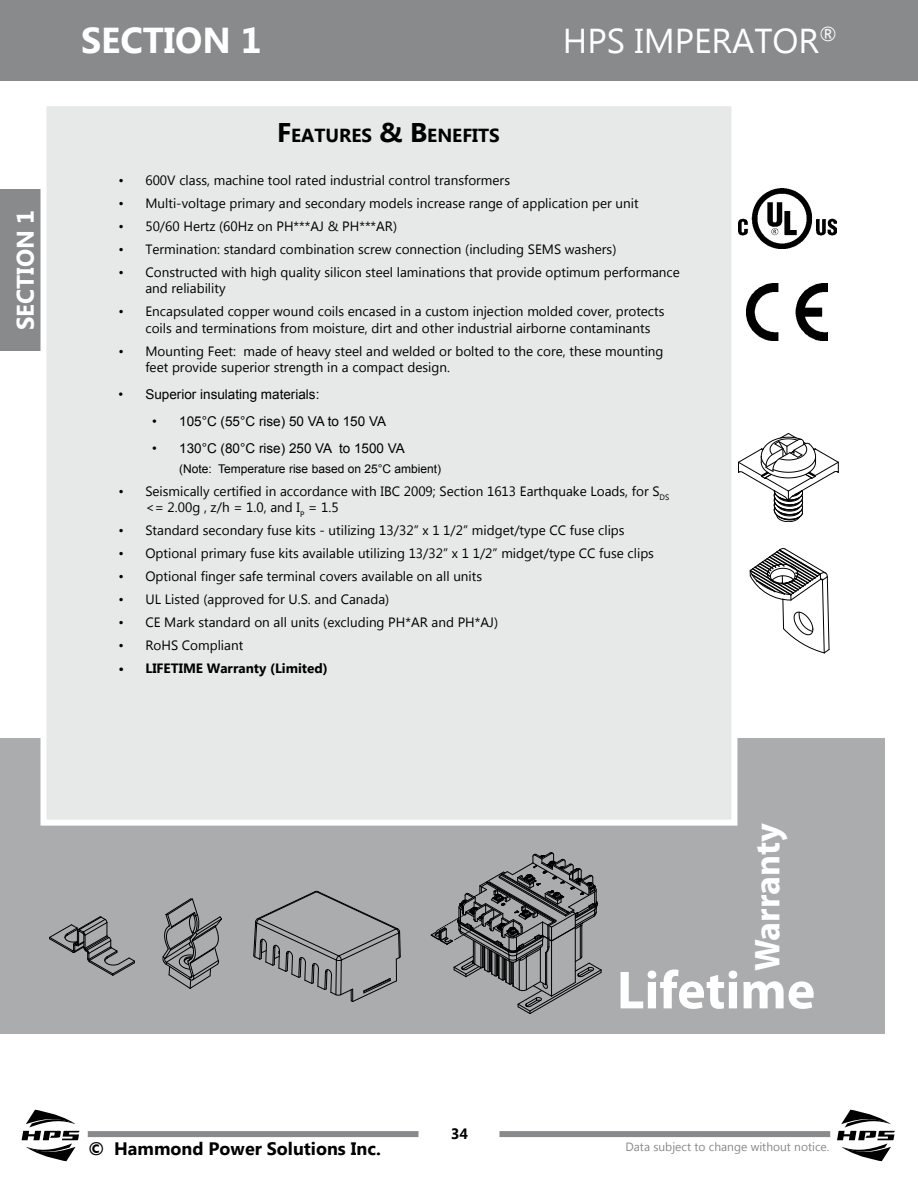
<style>
.page{position:relative;width:918px;height:1188px;background:#fff}
.page>*{position:absolute;margin:0;border:0;box-sizing:border-box;transform-origin:0 0}
.t1{font:700 54px "Myriad Pro";color:#fff}
.t2{font:700 36px "Microsoft New Tai Lue";color:#fff}
.t3{font:700 36px "Myriad Pro";color:#fff}
.t4{font:34.5px "Microsoft New Tai Lue";color:#fff}
.t5{font:700 24px "Microsoft New Tai Lue";color:#fff}
.t6{font:700 18.9px "Microsoft New Tai Lue";color:#000}
.t7{font:700 18px "Microsoft New Tai Lue";color:#000}
.t8{font:700 15px "Microsoft New Tai Lue";color:#000}
.t9{font:13.5px/16.2px "Microsoft New Tai Lue";color:#000}
.t10{font:13.5px "Arial";color:#000}
.t11{font:700 13.5px "Microsoft New Tai Lue";color:#000}
.t12{font:12px "Arial";color:#000}
.t13{font:12px "Microsoft New Tai Lue";color:#888a8c}
.s1{font-size:27px}
</style>
<div class="page">
<div style="left:0;top:0;width:918px;height:81px;background:#888a8c"></div>
<div style="left:0;top:189px;width:40px;height:162px;background:#888a8c"></div>
<svg style="left:22px;top:1110px;width:58px;height:51px"></svg>
<svg style="left:837px;top:1110px;width:58px;height:51px"></svg>
<div style="left:0;top:738px;width:885px;height:296px;background:#aaacae"></div>
<svg style="left:49px;top:917px;width:86px;height:59px"></svg>
<svg style="left:431px;top:852px;width:171px;height:162px"></svg>
<div style="left:40px;top:100px;width:697px;height:726px;background:#e7e8e8;border:6px solid #fff"></div>
<img style="left:739px;top:189px;width:98px;height:60px">
<img style="left:747px;top:284px;width:80px;height:57px">
<svg style="left:750px;top:548px;width:79px;height:105px"></svg>
<svg style="left:738px;top:433px;width:101px;height:89px"></svg>
<svg style="left:254px;top:891px;width:147px;height:111px"></svg>
<svg style="left:162px;top:899px;width:60px;height:90px"></svg>
<div style="left:88px;top:1131px;width:330px;height:6px;background:#888a8c"></div>
<div style="left:500px;top:1131px;width:330px;height:6px;background:#888a8c"></div>
<h3 class="t5" style="left:12px;top:330px;width:122px;rotate:-90deg">SECTION 1</h3>
<h2 class="t2" style="left:81px;top:20px;width:182px">SECTION 1</h2>
<h3 class="t4" style="left:563px;top:21px;width:276px">HPS IMPERATOR<sup>®</sup></h3>
<h3 class="t6" style="left:277px;top:125px;width:224px"><span class="s1">F</span>EATURES <span class="s1">&amp; B</span>ENEFITS</h3>
<p class="t9" style="left:118px;top:174px;width:393px">• 600V class, machine tool rated industrial control transformers</p>
<p class="t9" style="left:118px;top:197px;width:522px">• Multi-voltage primary and secondary models increase range of application per unit</p>
<p class="t9" style="left:118px;top:220px;width:280px">• 50/60 Hertz (60Hz on PH***AJ &amp; PH***AR)</p>
<p class="t9" style="left:118px;top:243px;width:500px">• Termination: standard combination screw connection (including SEMS washers)</p>
<p class="t9" style="left:145px;top:266px;width:536px;text-indent:-27px">• Constructed with high quality silicon steel laminations that provide optimum performance and reliability</p>
<p class="t9" style="left:145px;top:305px;width:521px;text-indent:-27px">• Encapsulated copper wound coils encased in a custom injection molded cover, protects coils and terminations from moisture, dirt and other industrial airborne contaminants</p>
<p class="t9" style="left:145px;top:344px;width:520px;text-indent:-27px">• Mounting Feet: made of heavy steel and welded or bolted to the core, these mounting feet provide superior strength in a compact design.</p>
<p class="t10" style="left:118px;top:385px;width:203px">• Superior insulating materials:</p>
<p class="t10" style="left:152px;top:412px;width:235px">• 105°C (55°C rise) 50 VA to 150 VA</p>
<p class="t10" style="left:152px;top:439px;width:254px">• 130°C (80°C rise) 250 VA to 1500 VA</p>
<p class="t12" style="left:179px;top:461px;width:264px">(Note: Temperature rise based on 25°C ambient)</p>
<p class="t9" style="left:145px;top:484px;width:525px;text-indent:-27px">• Seismically certified in accordance with IBC 2009; Section 1613 Earthquake Loads, for S<sub>DS </sub>&lt;= 2.00g , z/h = 1.0, and I<sub>P</sub> = 1.5</p>
<p class="t9" style="left:118px;top:523px;width:508px">• Standard secondary fuse kits - utilizing 13/32” x 1 1/2” midget/type CC fuse clips</p>
<p class="t9" style="left:118px;top:546px;width:537px">• Optional primary fuse kits available utilizing 13/32” x 1 1/2” midget/type CC fuse clips</p>
<p class="t9" style="left:118px;top:569px;width:365px">• Optional finger safe terminal covers available on all units</p>
<p class="t9" style="left:118px;top:592px;width:272px">• UL Listed (approved for U.S. and Canada)</p>
<p class="t9" style="left:118px;top:615px;width:381px">• CE Mark standard on all units (excluding PH*AR and PH*AJ)</p>
<p class="t9" style="left:118px;top:638px;width:126px">• RoHS Compliant</p>
<p class="t11" style="left:118px;top:660px;width:211px">• LIFETIME Warranty (Limited)</p>
<p class="t8" style="left:451px;top:1125px;width:19px">34</p>
<h2 class="t3" style="left:744px;top:971px;width:150px;rotate:-90deg">Warranty</h2>
<h1 class="t1" style="left:617px;top:955px;width:200px">Lifetime</h1>
<h3 class="t7" style="left:88px;top:1138px;width:294px">© Hammond Power Solutions Inc.</h3>
<p class="t13" style="left:625px;top:1140px;width:206px">Data subject to change without notice.</p>
</div>
